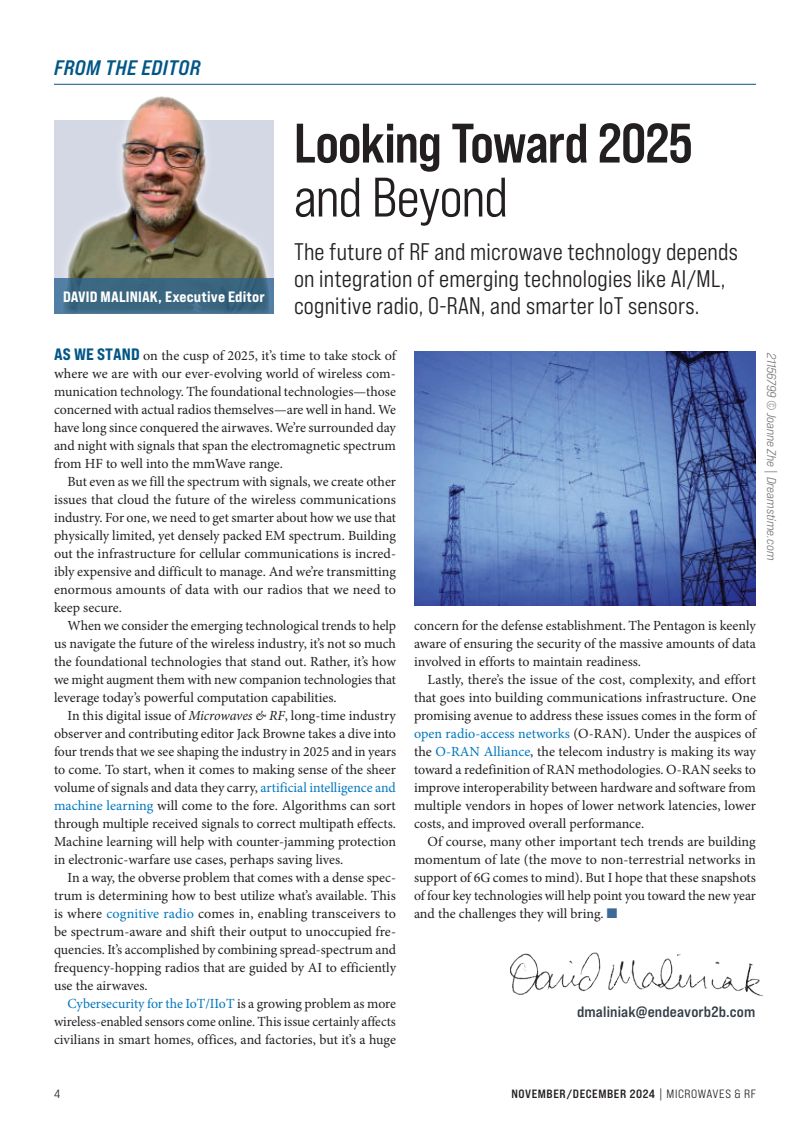
<style>
.page{position:relative;width:810px;height:1134px;background:#fff}
.page>*{position:absolute;margin:0;border:0;box-sizing:border-box;transform-origin:0 0}
.t1{font:55.5px "Bebas Neue Pro Sm E Bd";letter-spacing:-.02em;color:#231f20}
.t2{font:55.5px "Bebas Neue Pro Sm E Md";letter-spacing:-.02em;color:#231f20}
.t3{font:24px/27px "Bebas Neue Pro Sm E Md";letter-spacing:.01em;color:#231f20}
.t4{font:21px "Bebas Neue Pro Exp Bd It";letter-spacing:.02em;color:#025687}
.t5{font:15px "Bebas Neue Pro Exp Eb";letter-spacing:.01em;color:#fff}
.t6{font:15px "Bebas Neue Pro Exp Bd";letter-spacing:.01em;color:#323d47}
.t7{font:13.95px/18px "Minion Pro";color:#231f20;text-align:justify}
.t8{font:12.75px "Bebas Neue Pro Exp Md It";color:#76787b}
.t9{font:12px "Bebas Neue Pro Exp Bd";letter-spacing:.05em;color:#231f20}
.t10{font:12px "Bebas Neue Pro Exp Md";color:#231f20}
.s1{font-family:"Bebas Neue Pro Exp Eb";font-size:16.5px;color:#025687}
.s2{font-style:italic}
.s3{color:#0076be}
.s4{color:#3d6a97}
.s5{font-family:"Bebas Neue Pro Exp Md"}
</style>
<div class="page">
<hr style="left:54px;top:84px;width:702px;height:1px;background:#025687">
<img style="left:56px;top:96px;width:218px;height:182px">
<svg style="left:54px;top:278px;width:220px;height:36px;background:#3c6883"></svg>
<img style="left:511px;top:952px;width:252px;height:44px">
<img style="left:414px;top:351px;width:341px;height:255px">
<h3 class="t4" style="left:54px;top:55px;width:148px">FROM THE EDITOR</h3>
<p class="t5" style="left:63px;top:288px;width:203px">DAVID MALINIAK, Executive Editor</p>
<h1 class="t1" style="left:294px;top:110px;width:400px">Looking Toward 2025</h1>
<h1 class="t2" style="left:294px;top:165px;width:216px">and Beyond</h1>
<h2 class="t3" style="left:294px;top:237px;width:446px">The future of RF and microwave technology depends on integration of emerging technologies like AI/ML, cognitive radio, O-RAN, and smarter IoT sensors.</h2>
<p class="t7" style="left:54px;top:347px;width:344px"><span class="s1">AS WE STAND</span> on the cusp of 2025, it’s time to take stock of where we are with our ever-evolving world of wireless com&shy;munication technology. The foundational technologies—those concerned with actual radios themselves—are well in hand. We have long since conquered the airwaves. We’re surrounded day and night with signals that span the electromagnetic spectrum from HF to well into the mmWave range.</p>
<p class="t7" style="left:54px;top:473px;width:344px;text-indent:14px">But even as we fill the spectrum with signals, we create other issues that cloud the future of the wireless communications industry. For one, we need to get smarter about how we use that physically limited, yet densely packed EM spectrum. Building out the infrastructure for cellular communications is incred&shy;ibly expensive and difficult to manage. And we’re transmitting enormous amounts of data with our radios that we need to keep secure.</p>
<p class="t7" style="left:54px;top:617px;width:344px;text-indent:14px">When we consider the emerging technological trends to help us navigate the future of the wireless industry, it’s not so much the foundational technologies that stand out. Rather, it’s how we might augment them with new companion technologies that leverage today’s powerful computation capabilities.</p>
<p class="t7" style="left:54px;top:707px;width:344px;text-indent:14px">In this digital issue of <span class="s2">Microwaves &amp; RF</span>, long-time industry observer and contributing editor Jack Browne takes a dive into four trends that we see shaping the industry in 2025 and in years to come. To start, when it comes to making sense of the sheer volume of signals and data they carry, <span class="s3">artificial intelligence and machine learning</span> will come to the fore. Algorithms can sort through multiple received signals to correct multipath effects.<br>Machine learning will help with counter-jamming protection in electronic-warfare use cases, perhaps saving lives.</p>
<p class="t7" style="left:54px;top:869px;width:344px;text-indent:14px">In a way, the obverse problem that comes with a dense spec&shy;trum is determining how to best utilize what’s available. This is where <span class="s3">cognitive radio</span> comes in, enabling transceivers to be spectrum-aware and shift their output to unoccupied fre&shy;quencies. It’s accomplished by combining spread-spectrum and frequency-hopping radios that are guided by AI to efficiently use the airwaves.</p>
<p class="t7" style="left:54px;top:995px;width:344px;text-indent:14px"><span class="s3">Cybersecurity for the IoT/IIoT</span> is a growing problem as more wireless-enabled sensors come online. This issue certainly affects civilians in smart homes, offices, and factories, but it’s a huge</p>
<p class="t8" style="left:779px;top:353px;width:209px;rotate:90deg">21156799 © Joanne Zhe | Dreamstime.com</p>
<p class="t7" style="left:414px;top:617px;width:343px">concern for the defense establishment. The Pentagon is keenly aware of ensuring the security of the massive amounts of data involved in efforts to maintain readiness.</p>
<p class="t7" style="left:414px;top:671px;width:344px;text-indent:14px">Lastly, there’s the issue of the cost, complexity, and effort that goes into building communications infrastructure. One promising avenue to address these issues comes in the form of <span class="s3">open radio-access networks</span> (O-RAN). Under the auspices of the <span class="s3">O-RAN Alliance</span>, the telecom industry is making its way toward a redefinition of RAN methodologies. O-RAN seeks to improve interoperability between hardware and software from multiple vendors in hopes of lower network latencies, lower costs, and improved overall performance.</p>
<p class="t7" style="left:414px;top:833px;width:344px;text-indent:14px">Of course, many other important tech trends are building momentum of late (the move to non-terrestrial networks in support of 6G comes to mind). But I hope that these snapshots of four key technologies will help point you toward the new year and the challenges they will bring. <span class="s4">■</span></p>
<p class="t6" style="left:577px;top:1003px;width:180px">dmaliniak@endeavorb2b.com</p>
<p class="t10" style="left:54px;top:1086px;width:8px">4</p>
<p class="t9" style="left:511px;top:1086px;width:246px">NOVEMBER/DECEMBER 2024 <span class="s5">| MICROWAVES &amp; RF</span></p>
</div>
